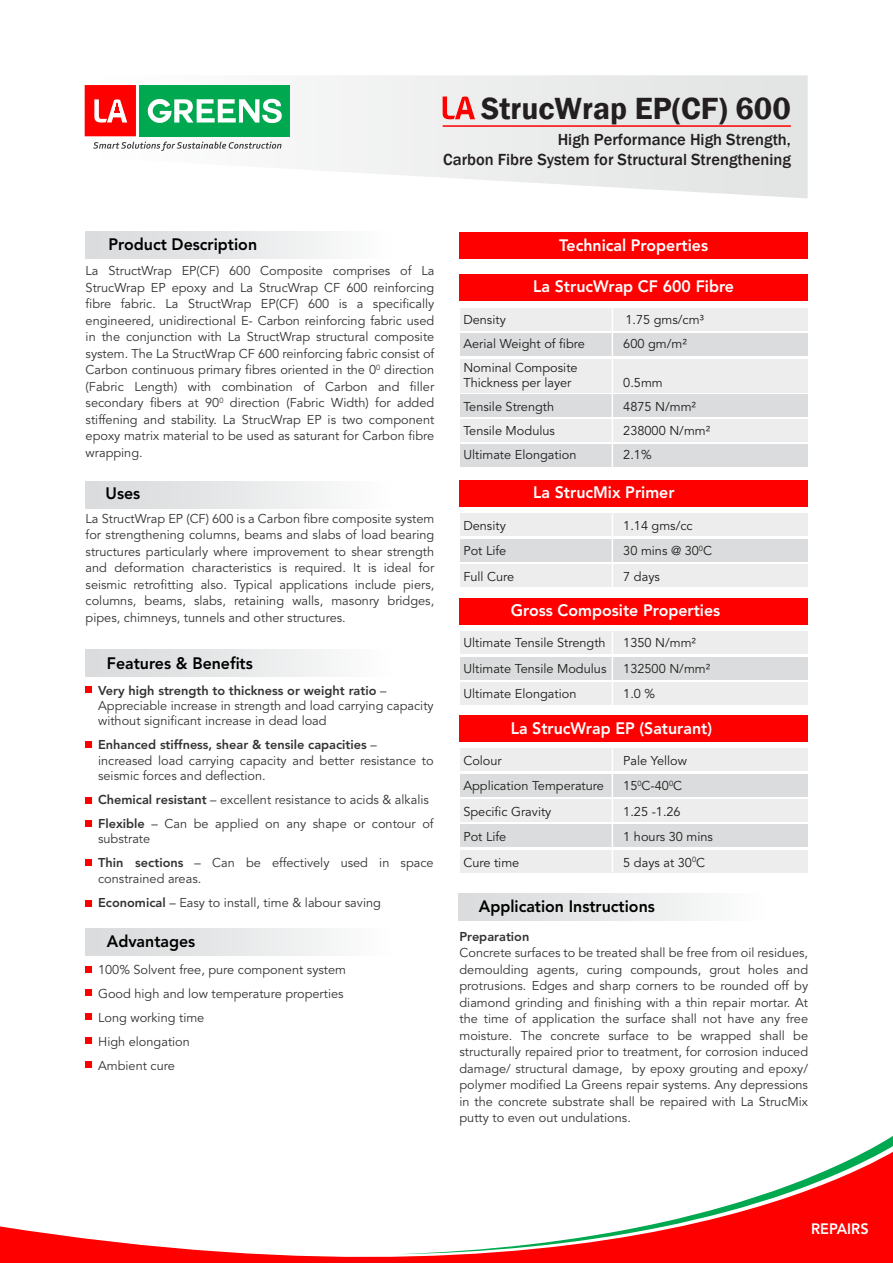
<style>
.page{position:relative;width:893px;height:1263px;background:#fff}
.page>*{position:absolute;margin:0;border:0;box-sizing:border-box;transform-origin:0 0}
.t1{font:600 31.5px "Franklin Gothic";color:#231f20}
.t2{font:800 16.5px "Avenir LT Std";color:#fff;scale:.96 1}
.t3{font:800 16.5px "Avenir LT Std";color:#000;scale:.96 1}
.t4{font:500 16.5px/19.8px "Franklin Gothic";color:#231f20;text-align:right}
.t5{font:800 15px "Avenir LT Std";color:#fff;scale:.96 1}
.t6{font:12.75px/16.5px "Avenir LT Std";color:#333}
.t7{font:12.75px/15.3px "Avenir LT Std";color:#1d1d1b}
.t8{font:800 12.75px "Avenir LT Std";color:#333}
.s1{font-weight:800}
</style>
<div class="page">
<svg style="left:0;top:1226px;width:893px;height:37px;fill:#f00"></svg>
<svg style="left:396px;top:1136px;width:497px;height:118px"></svg>
<svg style="left:85px;top:75px;width:723px;height:123px"></svg>
<hr style="left:443px;top:125px;width:348px;height:2px;background:#f00">
<svg style="left:443px;top:97px;width:32px;height:22px"></svg>
<svg style="left:85px;top:85px;width:51px;height:51px;background:#fe2121"></svg>
<div style="left:139px;top:85px;width:151px;height:51px;background:#00a84f"></div>
<svg style="left:148px;top:99px;width:134px;height:24px"></svg>
<svg style="left:93px;top:142px;width:188px;height:9px"></svg>
<div style="left:85px;top:232px;width:349px;height:27px;background:linear-gradient(to right,#d6d8da,#fff)"></div>
<div style="left:86px;top:481px;width:348px;height:27px;background:linear-gradient(to right,#d6d9da,#fff)"></div>
<div style="left:86px;top:649px;width:348px;height:27px;background:linear-gradient(to right,#d6d9da,#fff)"></div>
<svg style="left:86px;top:687px;width:6px;height:6px"></svg>
<svg style="left:86px;top:741px;width:6px;height:6px"></svg>
<svg style="left:86px;top:797px;width:6px;height:6px"></svg>
<div style="left:86px;top:820px;width:6px;height:7px;background:#f00"></div>
<div style="left:86px;top:859px;width:6px;height:7px;background:#f00"></div>
<svg style="left:86px;top:900px;width:6px;height:6px"></svg>
<div style="left:86px;top:929px;width:348px;height:27px;background:linear-gradient(to right,#d6d9da,#fff)"></div>
<div style="left:459px;top:274px;width:349px;height:27px;background:#f00"></div>
<div style="left:460px;top:308px;width:347px;height:23px;background:#ededee"></div>
<div style="left:460px;top:333px;width:347px;height:23px;background:#dadcdd"></div>
<div style="left:460px;top:359px;width:347px;height:33px;background:#ededee"></div>
<div style="left:460px;top:395px;width:347px;height:22px;background:#dadcdd"></div>
<div style="left:460px;top:420px;width:347px;height:22px;background:#ededee"></div>
<div style="left:460px;top:445px;width:347px;height:22px;background:#dadcdd"></div>
<hr style="left:612px;top:308px;width:1px;height:164px;background:#fff">
<div style="left:459px;top:480px;width:349px;height:27px;background:#f00"></div>
<div style="left:460px;top:514px;width:347px;height:22px;background:#ededee"></div>
<div style="left:460px;top:539px;width:347px;height:22px;background:#dadcdd"></div>
<div style="left:460px;top:564px;width:347px;height:23px;background:#ededee"></div>
<hr style="left:612px;top:514px;width:1px;height:74px;background:#fff">
<div style="left:459px;top:598px;width:349px;height:27px;background:#f00"></div>
<div style="left:460px;top:631px;width:347px;height:23px;background:#ededee"></div>
<div style="left:460px;top:657px;width:347px;height:22px;background:#dadcdd"></div>
<div style="left:460px;top:682px;width:347px;height:22px;background:#ededee"></div>
<hr style="left:612px;top:631px;width:1px;height:75px;background:#fff">
<div style="left:459px;top:715px;width:349px;height:27px;background:#f00"></div>
<div style="left:460px;top:749px;width:347px;height:22px;background:#ededee"></div>
<div style="left:460px;top:774px;width:347px;height:22px;background:#dadcdd"></div>
<div style="left:460px;top:799px;width:347px;height:23px;background:#ededee"></div>
<div style="left:460px;top:825px;width:347px;height:22px;background:#dadcdd"></div>
<div style="left:460px;top:850px;width:347px;height:22px;background:#ededee"></div>
<hr style="left:612px;top:749px;width:1px;height:123px;background:#fff">
<div style="left:86px;top:966px;width:6px;height:7px;background:#f00"></div>
<div style="left:86px;top:989px;width:6px;height:7px;background:#f00"></div>
<svg style="left:86px;top:1013px;width:6px;height:6px"></svg>
<svg style="left:86px;top:1037px;width:6px;height:6px"></svg>
<div style="left:86px;top:1061px;width:6px;height:7px;background:#f00"></div>
<div style="left:459px;top:894px;width:349px;height:27px;background:linear-gradient(to right,#d6d9da,#fff)"></div>
<div style="left:459px;top:232px;width:349px;height:27px;background:#f00"></div>
<h1 class="t1" style="left:481px;top:89px;width:311px">StrucWrap EP(CF) 600</h1>
<p class="t4" style="left:443px;top:130px;width:349px">High Performance High Strength,<br>Carbon Fibre System for Structural Strengthening</p>
<p class="t3" style="left:109px;top:234px;width:156px">Product Description</p>
<p class="t6" style="left:86px;top:263px;width:350px;text-align:justify">La StructWrap EP(CF) 600 Composite comprises of La StrucWrap EP epoxy and La StrucWrap CF 600 reinforcing fibre fabric. La StructWrap EP(CF) 600 is a specifically engineered, unidirectional E- Carbon reinforcing fabric used in the conjunction with La StructWrap structural composite system. The La StructWrap CF 600 reinforcing fabric consist of Carbon continuous primary fibres oriented in the 0<sup>0</sup> direction (Fabric Length) with combination of Carbon and filler secondary fibers at 90<sup>0</sup> direction (Fabric Width) for added stiffening and stability. La StrucWrap EP is two component epoxy matrix material to be used as saturant for Carbon fibre wrapping.</p>
<p class="t3" style="left:106px;top:483px;width:38px">Uses</p>
<p class="t6" style="left:86px;top:510px;width:350px;text-align:justify">La StructWrap EP (CF) 600 is a Carbon fibre composite system for strengthening columns, beams and slabs of load bearing structures particularly where improvement to shear strength and deformation characteristics is required. It is ideal for seismic retrofitting also. Typical applications include piers, columns, beams, slabs, retaining walls, masonry bridges, pipes, chimneys, tunnels and other structures.</p>
<p class="t3" style="left:107px;top:654px;width:153px">Features &amp; Benefits</p>
<p class="t6" style="left:98px;top:683px;width:337px;line-height:15.3px"><span class="s1">Very high strength to thickness or weight ratio</span> –<br>Appreciable increase in strength and load carrying capacity without significant increase in dead load</p>
<p class="t6" style="left:98px;top:738px;width:337px;line-height:15.3px"><span class="s1">Enhanced stiffness, shear &amp; tensile capacities</span> – increased load carrying capacity and better resistance to seismic forces and deflection.</p>
<p class="t6" style="left:98px;top:788px;width:337px;line-height:24px"><span class="s1">Chemical resistant</span> – excellent resistance to acids &amp; alkalis<br><span class="s1">Flexible</span> – Can be applied on any shape or contour of</p>
<p class="t6" style="left:98px;top:827px;width:337px;line-height:24px">substrate<br><span class="s1">Thin sections</span> – Can be effectively used in space</p>
<p class="t6" style="left:98px;top:866px;width:284px;line-height:24px">constrained areas.<br><span class="s1">Economical</span> – Easy to install, time &amp; labour saving</p>
<p class="t3" style="left:107px;top:931px;width:94px">Advantages</p>
<p class="t6" style="left:98px;top:958px;width:249px;line-height:24px">100% Solvent free, pure component system<br>Good high and low temperature properties<br>Long working time<br>High elongation<br>Ambient cure</p>
<p class="t2" style="left:559px;top:236px;width:157px">Technical Properties</p>
<p class="t2" style="left:533px;top:277px;width:211px">La StrucWrap CF 600 Fibre</p>
<p class="t7" style="left:463px;top:312px;width:44px">Density</p>
<p class="t7" style="left:625px;top:312px;width:80px">1.75 gms/cm³</p>
<p class="t7" style="left:463px;top:336px;width:123px">Aerial Weight of fibre</p>
<p class="t7" style="left:623px;top:336px;width:65px">600 gm/m²</p>
<p class="t7" style="left:463px;top:360px;width:116px">Nominal Composite<br>Thickness per layer</p>
<p class="t7" style="left:623px;top:376px;width:41px">0.5mm</p>
<p class="t7" style="left:463px;top:400px;width:92px">Tensile Strength</p>
<p class="t7" style="left:623px;top:400px;width:74px">4875 N/mm²</p>
<p class="t7" style="left:463px;top:424px;width:93px">Tensile Modulus</p>
<p class="t7" style="left:623px;top:424px;width:89px">238000 N/mm²</p>
<p class="t7" style="left:463px;top:448px;width:115px">Ultimate Elongation</p>
<p class="t7" style="left:623px;top:448px;width:30px">2.1%</p>
<p class="t2" style="left:533px;top:482px;width:149px">La StrucMix Primer</p>
<p class="t7" style="left:463px;top:518px;width:44px">Density</p>
<p class="t7" style="left:623px;top:518px;width:71px">1.14 gms/cc</p>
<p class="t7" style="left:463px;top:543px;width:44px">Pot Life</p>
<p class="t7" style="left:623px;top:543px;width:90px">30 mins @ 30<sup>0</sup>C</p>
<p class="t7" style="left:463px;top:569px;width:52px">Full Cure</p>
<p class="t7" style="left:623px;top:569px;width:38px">7 days</p>
<p class="t2" style="left:511px;top:600px;width:220px">Gross Composite Properties</p>
<p class="t7" style="left:463px;top:636px;width:144px">Ultimate Tensile Strength</p>
<p class="t7" style="left:623px;top:636px;width:74px">1350 N/mm²</p>
<p class="t7" style="left:463px;top:661px;width:145px">Ultimate Tensile Modulus</p>
<p class="t7" style="left:623px;top:661px;width:89px">132500 N/mm²</p>
<p class="t7" style="left:463px;top:687px;width:115px">Ultimate Elongation</p>
<p class="t7" style="left:623px;top:687px;width:33px">1.0 %</p>
<p class="t2" style="left:511px;top:718px;width:211px">La StrucWrap EP (Saturant)</p>
<p class="t7" style="left:463px;top:753px;width:40px">Colour</p>
<p class="t7" style="left:623px;top:753px;width:65px">Pale Yellow</p>
<p class="t7" style="left:463px;top:778px;width:142px">Application Temperature</p>
<p class="t7" style="left:623px;top:778px;width:60px">15<sup>0</sup>C-40<sup>0</sup>C</p>
<p class="t7" style="left:463px;top:804px;width:90px">Specific Gravity</p>
<p class="t7" style="left:623px;top:804px;width:59px">1.25 -1.26</p>
<p class="t7" style="left:463px;top:829px;width:44px">Pot Life</p>
<p class="t7" style="left:623px;top:829px;width:91px">1 hours 30 mins</p>
<p class="t7" style="left:463px;top:855px;width:57px">Cure time</p>
<p class="t7" style="left:623px;top:855px;width:83px">5 days at 30<sup>0</sup>C</p>
<p class="t3" style="left:479px;top:896px;width:185px">Application Instructions</p>
<p class="t8" style="left:459px;top:929px;width:71px">Preparation</p>
<p class="t6" style="left:459px;top:945px;width:350px;text-align:justify">Concrete surfaces to be treated shall be free from oil residues, demoulding agents, curing compounds, grout holes and protrusions. Edges and sharp corners to be rounded off by diamond grinding and finishing with a thin repair mortar. At the time of application the surface shall not have any free moisture. The concrete surface to be wrapped shall be structurally repaired prior to treatment, for corrosion induced damage/ structural damage, by epoxy grouting and epoxy/ polymer modified La Greens repair systems. Any depressions in the concrete substrate shall be repaired with La StrucMix putty to even out undulations.</p>
<p class="t5" style="left:811px;top:1219px;width:62px">REPAIRS</p>
</div>
